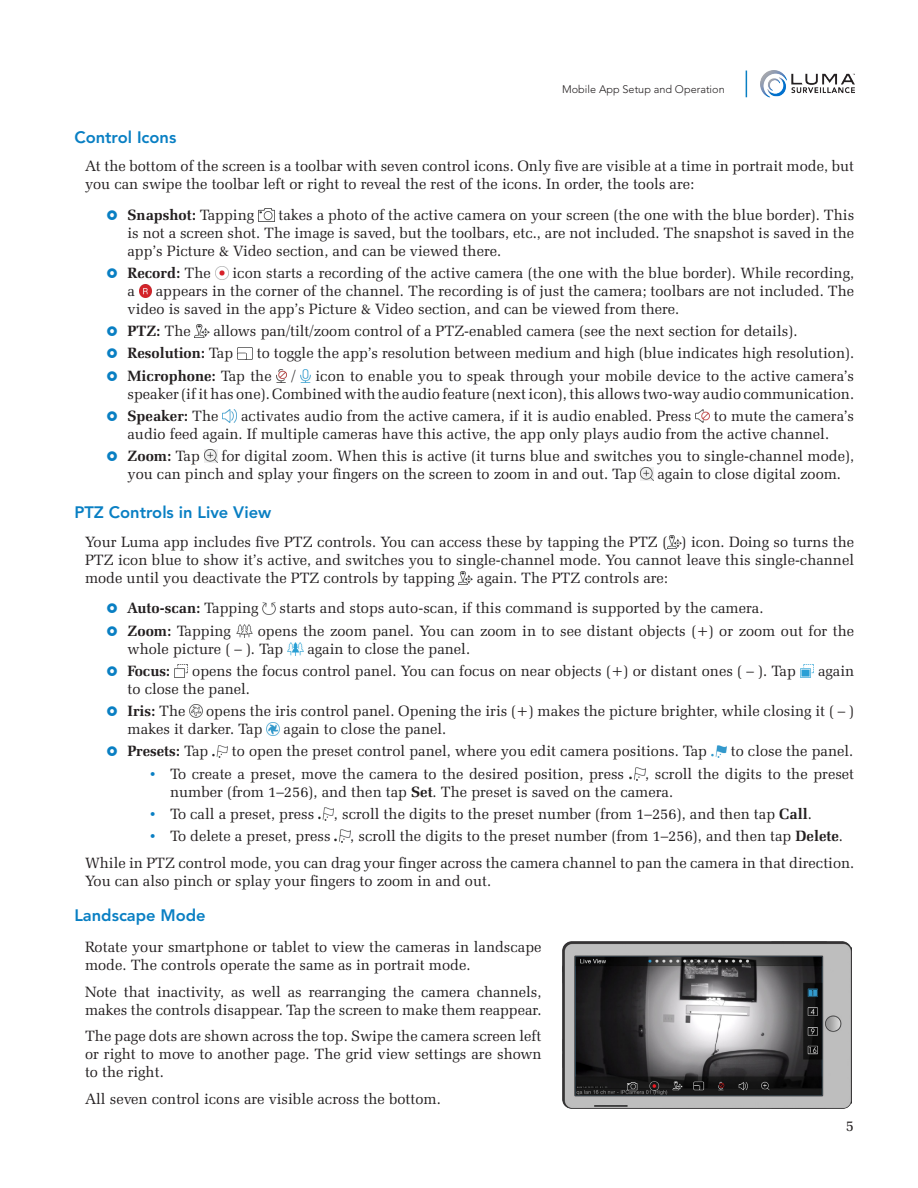
<style>
.page{position:relative;width:918px;height:1188px;background:#fff}
.page>*{position:absolute;margin:0;border:0;box-sizing:border-box;transform-origin:0 0}
.Subhead_2{font:800 16.5px "Avenir LT Std";color:#097fc3}
.t1{font:15px/18px "Zapf Elliptical 711 BT";color:#231f20}
.t2{font:700 15px "Zapf Elliptical 711 BT";color:#231f20}
.t3{font:300 10.8px "Avenir LT Std";color:#231f20}
.s1{font-weight:400}
.s2{font-weight:700}
.s3{font-size:13.5px;color:#097fc3}
</style>
<div class="page">
<img style="left:760px;top:71px;width:94px;height:26px">
<svg style="left:746px;top:71px;width:1px;height:26px"></svg>
<img style="left:258px;top:208px;width:16px;height:13px">
<svg style="left:215px;top:267px;width:13px;height:12px"></svg>
<svg style="left:139px;top:285px;width:13px;height:12px"></svg>
<img style="left:195px;top:325px;width:14px;height:13px">
<img style="left:237px;top:347px;width:16px;height:13px">
<svg style="left:277px;top:369px;width:9px;height:13px"></svg>
<svg style="left:301px;top:369px;width:9px;height:13px"></svg>
<img style="left:223px;top:410px;width:14px;height:12px">
<img style="left:696px;top:410px;width:14px;height:12px">
<svg style="left:204px;top:450px;width:13px;height:13px"></svg>
<svg style="left:641px;top:468px;width:12px;height:13px"></svg>
<img style="left:667px;top:535px;width:15px;height:13px">
<img style="left:459px;top:571px;width:14px;height:13px">
<svg style="left:263px;top:602px;width:13px;height:13px"></svg>
<img style="left:237px;top:624px;width:15px;height:13px">
<img style="left:288px;top:642px;width:15px;height:13px">
<img style="left:174px;top:665px;width:14px;height:12px">
<img style="left:800px;top:665px;width:14px;height:12px">
<svg style="left:189px;top:705px;width:13px;height:13px"></svg>
<svg style="left:267px;top:723px;width:12px;height:12px"></svg>
<img style="left:212px;top:745px;width:16px;height:13px">
<img style="left:711px;top:745px;width:16px;height:13px">
<img style="left:630px;top:767px;width:15px;height:13px">
<img style="left:319px;top:808px;width:15px;height:12px">
<img style="left:335px;top:830px;width:15px;height:13px">
<img style="left:563px;top:941px;width:289px;height:168px">
<p class="t3" style="left:562px;top:83px;width:164px">Mobile App Setup and Operation</p>
<p class="Subhead_2" style="left:74px;top:127px;width:104px">Control Icons</p>
<p class="t1" style="left:85px;top:157px;width:771px">At the bottom of the screen is a toolbar with seven control icons. Only five are visible at a time in portrait mode, but you can swipe the toolbar left or right to reveal the rest of the icons. In order, the tools are:</p>
<p class="t2" style="left:128px;top:205px;width:128px">Snapshot: <span class="s1">Tapping</span></p>
<p class="t1" style="left:128px;top:205px;width:728px;text-align:justify;text-indent:151px">takes a photo of the active camera on your screen (the one with the blue border). This is not a screen shot. The image is saved, but the toolbars, etc., are not included. The snapshot is saved in the app’s Picture &amp; Video section, and can be viewed there.</p>
<p class="t2" style="left:128px;top:264px;width:85px">Record: <span class="s1">The</span></p>
<p class="t1" style="left:233px;top:264px;width:623px">icon starts a recording of the active camera (the one with the blue border). While recording,</p>
<p class="t1" style="left:128px;top:282px;width:9px">a</p>
<p class="t1" style="left:128px;top:282px;width:728px;text-indent:28px">appears in the corner of the channel. The recording is of just the camera; toolbars are not included. The video is saved in the app’s Picture &amp; Video section, and can be viewed from there.</p>
<p class="t2" style="left:128px;top:322px;width:65px">PTZ: <span class="s1">The</span></p>
<p class="t1" style="left:213px;top:322px;width:586px">allows pan/tilt/zoom control of a PTZ-enabled camera (see the next section for details).</p>
<p class="t2" style="left:128px;top:344px;width:107px">Resolution: <span class="s1">Tap</span></p>
<p class="t1" style="left:257px;top:344px;width:599px">to toggle the app’s resolution between medium and high (blue indicates high resolution).</p>
<p class="t2" style="left:128px;top:366px;width:146px">Microphone: <span class="s1">Tap the</span></p>
<p class="t1" style="left:292px;top:366px;width:6px">/</p>
<p class="t1" style="left:128px;top:366px;width:728px;text-align:right">icon to enable you to speak through your mobile device to the active camera’s<br>speaker (if it has one). Combined with the audio feature (next icon), this allows two-way audio communication.</p>
<p class="t2" style="left:128px;top:407px;width:93px">Speaker: <span class="s1">The</span></p>
<p class="t1" style="left:241px;top:407px;width:452px">activates audio from the active camera, if it is audio enabled. Press</p>
<p class="t1" style="left:128px;top:407px;width:728px;text-indent:586px">to mute the camera’s audio feed again. If multiple cameras have this active, the app only plays audio from the active channel.</p>
<p class="t2" style="left:128px;top:447px;width:74px">Zoom: <span class="s1">Tap</span></p>
<p class="t1" style="left:128px;top:447px;width:728px;text-indent:94px">for digital zoom. When this is active (it turns blue and switches you to single-channel mode), you can pinch and splay your fingers on the screen to zoom in and out. Tap</p>
<p class="t1" style="left:658px;top:465px;width:185px">again to close digital zoom.</p>
<p class="Subhead_2" style="left:74px;top:503px;width:198px">PTZ Controls in Live View</p>
<p class="t1" style="left:85px;top:532px;width:771px;text-align:justify">Your Luma app includes five PTZ controls. You can access these by tapping the PTZ ( ) icon. Doing so turns the PTZ icon blue to show it’s active, and switches you to single-channel mode. You cannot leave this single-channel mode until you deactivate the PTZ controls by tapping</p>
<p class="t1" style="left:477px;top:568px;width:193px">again. The PTZ controls are:</p>
<p class="t2" style="left:128px;top:599px;width:133px">Auto-scan: <span class="s1">Tapping</span></p>
<p class="t1" style="left:280px;top:599px;width:485px">starts and stops auto-scan, if this command is supported by the camera.</p>
<p class="t1" style="left:128px;top:621px;width:105px"><span class="s2">Zoom:</span> Tapping</p>
<p class="t1" style="left:128px;top:621px;width:728px;text-indent:130px">opens the zoom panel. You can zoom in to see distant objects (+) or zoom out for the whole picture ( – ). Tap</p>
<p class="t1" style="left:307px;top:639px;width:164px">again to close the panel.</p>
<p class="t2" style="left:128px;top:662px;width:44px">Focus:</p>
<p class="t1" style="left:192px;top:662px;width:605px">opens the focus control panel. You can focus on near objects (+) or distant ones ( – ). Tap</p>
<p class="t1" style="left:818px;top:662px;width:38px">again</p>
<p class="t1" style="left:128px;top:680px;width:124px">to close the panel.</p>
<p class="t2" style="left:128px;top:702px;width:60px">Iris: <span class="s1">The</span></p>
<p class="t1" style="left:128px;top:702px;width:728px;text-indent:79px">opens the iris control panel. Opening the iris (+) makes the picture brighter, while closing it ( – ) makes it darker. Tap</p>
<p class="t1" style="left:284px;top:720px;width:164px">again to close the panel.</p>
<p class="t2" style="left:128px;top:742px;width:82px">Presets: <span class="s1">Tap</span></p>
<p class="t1" style="left:232px;top:742px;width:477px">to open the preset control panel, where you edit camera positions. Tap</p>
<p class="t1" style="left:731px;top:742px;width:124px">to close the panel.</p>
<p class="t1" style="left:149px;top:764px;width:477px"><span class="s3">•</span> To create a preset, move the camera to the desired position, press</p>
<p class="t1" style="left:170px;top:764px;width:686px;text-indent:475px">, scroll the digits to the preset number (from 1–256), and then tap <span class="s2">Set</span>. The preset is saved on the camera.</p>
<p class="t1" style="left:149px;top:805px;width:167px"><span class="s3">•</span> To call a preset, press</p>
<p class="t1" style="left:334px;top:805px;width:479px">, scroll the digits to the preset number (from 1–256), and then tap <span class="s2">Call</span>.</p>
<p class="t1" style="left:149px;top:827px;width:183px"><span class="s3">•</span> To delete a preset, press</p>
<p class="t1" style="left:350px;top:827px;width:494px">, scroll the digits to the preset number (from 1–256), and then tap <span class="s2">Delete</span>.</p>
<p class="t1" style="left:85px;top:853px;width:771px">While in PTZ control mode, you can drag your finger across the camera channel to pan the camera in that direction.<br>You can also pinch or splay your fingers to zoom in and out.</p>
<p class="Subhead_2" style="left:74px;top:905px;width:133px">Landscape Mode</p>
<p class="t1" style="left:85px;top:938px;width:458px">Rotate your smartphone or tablet to view the cameras in landscape mode. The controls operate the same as in portrait mode.</p>
<p class="t1" style="left:85px;top:983px;width:458px">Note that inactivity, as well as rearranging the camera channels, makes the controls disappear. Tap the screen to make them reappear.</p>
<p class="t1" style="left:85px;top:1027px;width:458px;text-align:justify">The page dots are shown across the top. Swipe the camera screen left or right to move to another page. The grid view settings are shown to the right.</p>
<p class="t1" style="left:85px;top:1090px;width:357px">All seven control icons are visible across the bottom.</p>
<p class="t1" style="left:846px;top:1117px;width:10px">5</p>
</div>
